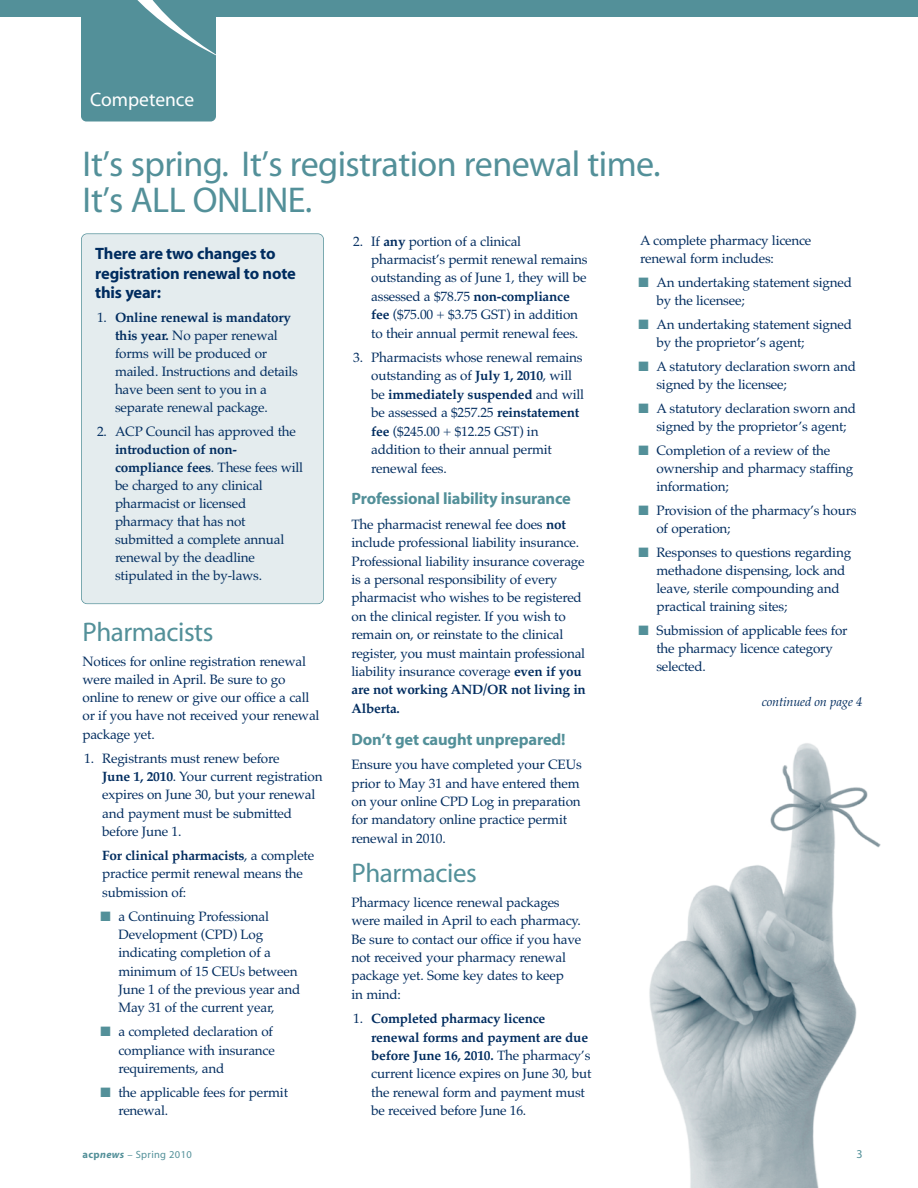
<style>
.page{position:relative;width:918px;height:1188px;background:#fff}
.page>*{position:absolute;margin:0;border:0;box-sizing:border-box;transform-origin:0 0}
.t1{font:36px/36px "Myriad";letter-spacing:-.015em;color:#539099}
.t2{font:27px "Myriad";letter-spacing:-.015em;color:#539099}
.t3{font:19.5px "Myriad";color:#fff}
.t4{font:700 16.5px "Myriad";letter-spacing:-.01em;color:#539099}
.t5{font:700 16.5px/19.5px "Myriad";letter-spacing:-.01em;color:#002c5f}
.t6{font:13.5px/18.5px "Palatino";letter-spacing:-.015em;color:#002c5f}
.t7{font:italic 12.75px "Palatino";letter-spacing:-.015em;color:#002c5f}
.t8{font:12px "Myriad";color:#539099}
.t9{font:10.5px "Myriad";letter-spacing:.03em;color:#539099}
.s1{font-weight:700}
.s2{color:#539099}
.s3{font-weight:700;font-style:italic}
</style>
<div class="page">
<div style="left:0;top:0;width:918px;height:17px;background:#539099"></div>
<div style="left:81px;top:0;width:135px;height:122px;background:#539099"></div>
<div style="left:82px;top:234px;width:241px;height:369px;background:#e4ecee;border-radius:5px"></div>
<div style="left:81px;top:233px;width:243px;height:371px;border:2px solid #539099;border-radius:6px"></div>
<img style="left:649px;top:743px;width:232px;height:445px">
<h3 class="t3" style="left:90px;top:92px;width:106px">Competence</h3>
<h1 class="t1" style="left:82px;top:148px;width:580px">It’s spring. It’s registration renewal time.<br>It’s ALL ONLINE.</h1>
<p class="t5" style="left:95px;top:245px;width:202px">There are two changes to registration renewal to note this year:</p>
<p class="t6" style="left:115px;top:310px;width:184px;line-height:18px;text-indent:-18px">1. <span class="s1">Online renewal is mandatory this year.</span> No paper renewal forms will be produced or mailed. Instructions and details have been sent to you in a separate renewal package.</p>
<p class="t6" style="left:97px;top:424px;width:200px">2. ACP Council has approved the</p>
<p class="t6" style="left:115px;top:442px;width:190px;line-height:18px"><span class="s1">introduction of non&shy;compliance fees</span>. These fees will be charged to any clinical pharmacist or licensed pharmacy that has not submitted a complete annual renewal by the deadline stipulated in the by-laws.</p>
<h2 class="t2" style="left:82px;top:622px;width:133px">Pharmacists</h2>
<p class="t6" style="left:82px;top:653px;width:239px">Notices for online registration renewal were mailed in April. Be sure to go online to renew or give our office a call or if you have not received your renewal package yet.</p>
<p class="t6" style="left:102px;top:751px;width:222px;text-indent:-18px">1. Registrants must renew before<br><span class="s1">June 1, 2010</span>. Your current registration expires on June 30, but your renewal and payment must be submitted before June 1.</p>
<p class="t6" style="left:102px;top:848px;width:214px"><span class="s1">For clinical pharmacists</span>, a complete practice permit renewal means the submission of:</p>
<p class="t6" style="left:118px;top:909px;width:183px;text-indent:-18px"><span class="s2">■</span> a Continuing Professional<br>Development (CPD) Log indicating completion of a minimum of 15 CEUs between<br>June 1 of the previous year and<br>May 31 of the current year,</p>
<p class="t6" style="left:118px;top:1024px;width:158px;text-indent:-18px"><span class="s2">■</span> a completed declaration of compliance with insurance requirements, and</p>
<p class="t6" style="left:118px;top:1085px;width:171px;text-indent:-18px"><span class="s2">■</span> the applicable fees for permit renewal.</p>
<p class="t6" style="left:371px;top:233px;width:218px;text-indent:-18px">2. If <span class="s1">any</span> portion of a clinical pharmacist’s permit renewal remains outstanding as of June 1, they will be assessed a $78.75 <span class="s1">non-compliance fee</span> ($75.00 + $3.75 GST) in addition to their annual permit renewal fees.</p>
<p class="t6" style="left:371px;top:350px;width:214px;text-indent:-18px">3. Pharmacists whose renewal remains outstanding as of <span class="s1">July 1, 2010</span>, will be <span class="s1">immediately suspended</span> and will be assessed a $257.25 <span class="s1">reinstatement fee</span> ($245.00 + $12.25 GST) in addition to their annual permit renewal fees.</p>
<p class="t4" style="left:352px;top:493px;width:221px">Professional liability insurance</p>
<p class="t6" style="left:352px;top:516px;width:236px">The pharmacist renewal fee does <span class="s1">not </span>include professional liability insurance.<br>Professional liability insurance coverage is a personal responsibility of every pharmacist who wishes to be registered on the clinical register. If you wish to remain on, or reinstate to the clinical register, you must maintain professional liability insurance coverage <span class="s1">even if you are not working AND/OR not living in Alberta.</span></p>
<p class="t4" style="left:352px;top:733px;width:216px">Don’t get caught unprepared!</p>
<p class="t6" style="left:352px;top:757px;width:232px">Ensure you have completed your CEUs prior to May 31 and have entered them on your online CPD Log in preparation for mandatory online practice permit renewal in 2010.</p>
<h2 class="t2" style="left:352px;top:863px;width:127px">Pharmacies</h2>
<p class="t6" style="left:352px;top:894px;width:231px">Pharmacy licence renewal packages were mailed in April to each pharmacy.<br>Be sure to contact our office if you have not received your pharmacy renewal package yet. Some key dates to keep<br>in mind:</p>
<p class="t6" style="left:371px;top:1011px;width:222px;text-indent:-18px">1. <span class="s1">Completed pharmacy licence renewal forms and payment are due before June 16, 2010.</span> The pharmacy’s current licence expires on June 30, but the renewal form and payment must be received before June 16.</p>
<p class="t6" style="left:640px;top:233px;width:173px;line-height:18px">A complete pharmacy licence renewal form includes:</p>
<p class="t6" style="left:656px;top:275px;width:197px;line-height:18px;text-indent:-18px"><span class="s2">■</span> An undertaking statement signed by the licensee;</p>
<p class="t6" style="left:656px;top:317px;width:197px;line-height:18px;text-indent:-18px"><span class="s2">■</span> An undertaking statement signed by the proprietor’s agent;</p>
<p class="t6" style="left:656px;top:359px;width:201px;line-height:18px;text-indent:-18px"><span class="s2">■</span> A statutory declaration sworn and signed by the licensee;</p>
<p class="t6" style="left:656px;top:401px;width:201px;line-height:18px;text-indent:-18px"><span class="s2">■</span> A statutory declaration sworn and signed by the proprietor’s agent;</p>
<p class="t6" style="left:656px;top:443px;width:198px;line-height:18px;text-indent:-18px"><span class="s2">■</span> Completion of a review of the ownership and pharmacy staffing information;</p>
<p class="t6" style="left:656px;top:503px;width:202px;line-height:18px;text-indent:-18px"><span class="s2">■</span> Provision of the pharmacy’s hours of operation;</p>
<p class="t6" style="left:656px;top:545px;width:196px;line-height:18px;text-indent:-18px"><span class="s2">■</span> Responses to questions regarding methadone dispensing, lock and leave, sterile compounding and practical training sites;</p>
<p class="t6" style="left:656px;top:623px;width:193px;line-height:18px;text-indent:-18px"><span class="s2">■</span> Submission of applicable fees for the pharmacy licence category selected.</p>
<p class="t7" style="left:762px;top:697px;width:102px">continued on page 4</p>
<p class="t9" style="left:82px;top:1150px;width:111px"><span class="s1">acp</span><span class="s3">news</span> – Spring 2010</p>
<p class="t8" style="left:856px;top:1149px;width:8px">3</p>
</div>
